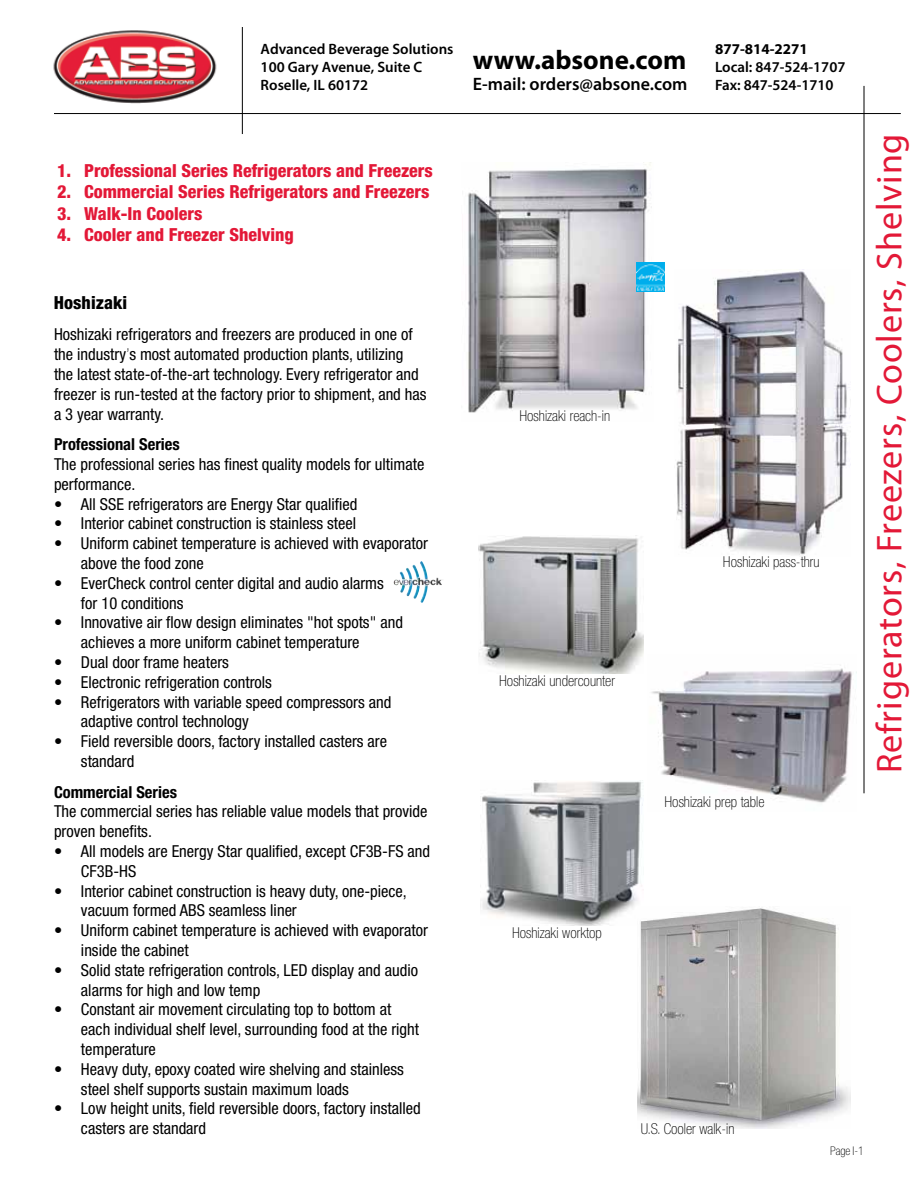
<style>
.page{position:relative;width:918px;height:1188px;background:#fff}
.page>*{position:absolute;margin:0;border:0;box-sizing:border-box;transform-origin:0 0}
.t1{font:36px "Myriad Pro";letter-spacing:.025em;color:#e31837}
.t2{font:700 27px "Myriad Pro";color:#000}
.t3{font:800 condensed 18px "Helvetica Neue";color:#e31837}
.t4{font:600 18px "Myriad Pro";color:#000}
.t5{font:800 condensed 18px "Helvetica Neue";color:#000}
.t6{font:condensed 16.5px/19.8px "Helvetica Neue";color:#000}
.t7{font:700 condensed 16.5px "Helvetica Neue";color:#000}
.t8{font:100 condensed 15px "Helvetica Neue";color:#000}
.t9{font:600 15px/18px "Myriad Pro";color:#000}
.t10{font:700 15px "Myriad Pro";color:#000}
.t11{font:100 condensed 12px "Helvetica Neue";color:#000}
.s1{font-weight:100}
</style>
<div class="page">
<img style="left:53px;top:30px;width:164px;height:74px">
<hr style="left:54px;top:113px;width:847px;height:1px;background:#000">
<hr style="left:242px;top:27px;width:1px;height:107px;background:#000">
<hr style="left:864px;top:86px;width:1px;height:707px;background:#000">
<img style="left:478px;top:535px;width:165px;height:138px">
<img style="left:481px;top:780px;width:162px;height:146px">
<img style="left:637px;top:907px;width:213px;height:221px">
<img style="left:468px;top:162px;width:186px;height:251px">
<img style="left:636px;top:263px;width:29px;height:29px">
<img style="left:412px;top:561px;width:16px;height:19px">
<img style="left:651px;top:665px;width:201px;height:138px">
<img style="left:676px;top:269px;width:174px;height:286px">
<p class="t9" style="left:261px;top:40px;width:194px">Advanced Beverage Solutions<br>100 Gary Avenue, Suite C<br>Roselle, IL 60172</p>
<p class="t10" style="left:715px;top:40px;width:94px">877-814-2271</p>
<h2 class="t2" style="left:473px;top:42px;width:215px">www.absone.com</h2>
<p class="t4" style="left:473px;top:73px;width:216px">E-mail: orders@absone.com</p>
<p class="t9" style="left:715px;top:58px;width:132px">Local: 847-524-1707<br>Fax: 847-524-1710</p>
<p class="t3" style="left:57px;top:159px;width:377px">1. Professional Series Refrigerators and Freezers</p>
<p class="t3" style="left:57px;top:181px;width:374px">2. Commercial Series Refrigerators and Freezers</p>
<p class="t3" style="left:57px;top:202px;width:147px">3. Walk-In Coolers</p>
<p class="t3" style="left:57px;top:224px;width:238px">4. Cooler and Freezer Shelving</p>
<p class="t5" style="left:54px;top:291px;width:75px">Hoshizaki</p>
<p class="t6" style="left:54px;top:324px;width:374px">Hoshizaki refrigerators and freezers are produced in one of the industry<span class="s1">’</span>s most automated production plants, utilizing the latest state-of-the-art technology. Every refrigerator and freezer is run-tested at the factory prior to shipment, and has a 3 year warranty.</p>
<p class="t7" style="left:54px;top:434px;width:127px">Professional Series</p>
<p class="t6" style="left:54px;top:454px;width:372px">The professional series has finest quality models for ultimate performance.</p>
<p class="t6" style="left:54px;top:494px;width:305px">• All SSE refrigerators are Energy Star qualified</p>
<p class="t6" style="left:54px;top:513px;width:304px">• Interior cabinet construction is stainless steel</p>
<p class="t6" style="left:81px;top:533px;width:349px;text-indent:-27px">• Uniform cabinet temperature is achieved with evaporator above the food zone</p>
<p class="t6" style="left:81px;top:573px;width:304px;text-indent:-27px">• EverCheck control center digital and audio alarms for 10 conditions</p>
<p class="t6" style="left:81px;top:612px;width:323px;text-indent:-27px">• Innovative air flow design eliminates "hot spots" and achieves a more uniform cabinet temperature</p>
<p class="t6" style="left:54px;top:652px;width:176px">• Dual door frame heaters</p>
<p class="t6" style="left:54px;top:672px;width:220px">• Electronic refrigeration controls</p>
<p class="t6" style="left:81px;top:692px;width:312px;text-indent:-27px">• Refrigerators with variable speed compressors and adaptive control technology</p>
<p class="t6" style="left:81px;top:731px;width:308px;text-indent:-27px">• Field reversible doors, factory installed casters are standard</p>
<p class="t7" style="left:54px;top:782px;width:125px">Commercial Series</p>
<p class="t6" style="left:54px;top:802px;width:375px">The commercial series has reliable value models that provide proven benefits.</p>
<p class="t6" style="left:81px;top:841px;width:351px;text-indent:-27px">• All models are Energy Star qualified, except CF3B-FS and<br>CF3B-HS</p>
<p class="t6" style="left:81px;top:881px;width:327px;text-indent:-27px">• Interior cabinet construction is heavy duty, one-piece, vacuum formed ABS seamless liner</p>
<p class="t6" style="left:81px;top:920px;width:349px;text-indent:-27px">• Uniform cabinet temperature is achieved with evaporator inside the cabinet</p>
<p class="t6" style="left:81px;top:960px;width:339px;text-indent:-27px">• Solid state refrigeration controls, LED display and audio alarms for high and low temp</p>
<p class="t6" style="left:81px;top:1000px;width:340px;text-indent:-27px">• Constant air movement circulating top to bottom at each individual shelf level, surrounding food at the right temperature</p>
<p class="t6" style="left:81px;top:1059px;width:324px;text-indent:-27px">• Heavy duty, epoxy coated wire shelving and stainless steel shelf supports sustain maximum loads</p>
<p class="t6" style="left:81px;top:1099px;width:341px;text-indent:-27px">• Low height units, field reversible doors, factory installed casters are standard</p>
<p class="t8" style="left:519px;top:408px;width:92px">Hoshizaki reach-in</p>
<p class="t8" style="left:499px;top:673px;width:117px">Hoshizaki undercounter</p>
<p class="t8" style="left:512px;top:924px;width:92px">Hoshizaki worktop</p>
<p class="t8" style="left:723px;top:553px;width:98px">Hoshizaki pass-thru</p>
<p class="t8" style="left:664px;top:793px;width:101px">Hoshizaki prep table</p>
<h1 class="t1" style="left:867px;top:773px;width:641px;rotate:-90deg">Refrigerators, Freezers, Coolers, Shelving</h1>
<p class="t8" style="left:641px;top:1120px;width:95px">U.S. Cooler walk-in</p>
<p class="t11" style="left:830px;top:1144px;width:35px">Page I-1</p>
</div>
